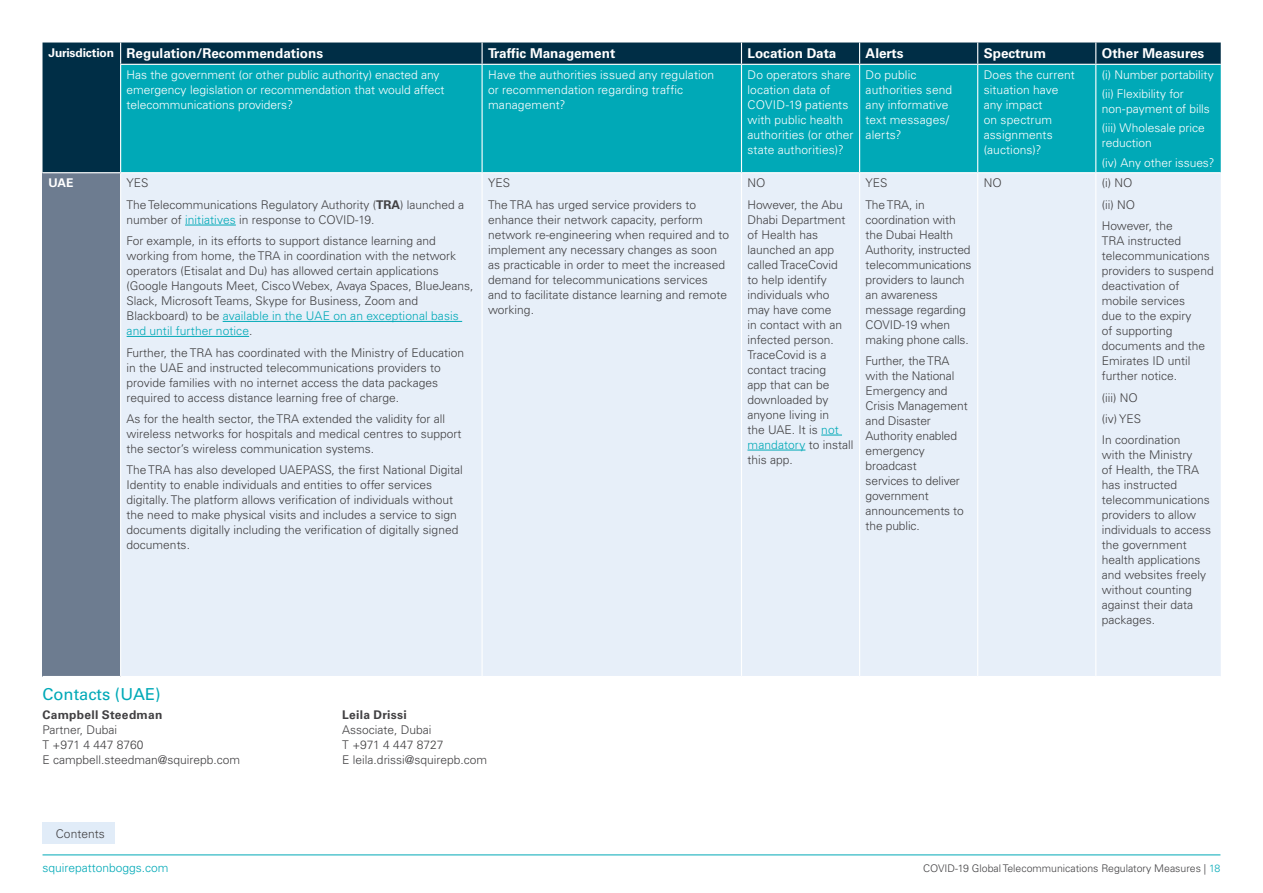
<style>
.page{position:relative;width:1263px;height:893px;background:#fff}
.page>*{position:absolute;margin:0;border:0;box-sizing:border-box;transform-origin:0 0}
.t1{font:16.5px "Univers LTCYR 55 Roman";color:#00a9b7}
.t2{font:700 13.5px "Univers LTCYR 65";color:#fff}
.t3{font:300 12px/15px "Univers LTCYR 45";color:#414042}
.t4{font:300 12px/15px "Univers LTCYR 45";letter-spacing:.005em;color:#fff}
.t5{font:700 12px "Univers LTCYR 65";letter-spacing:.02em;color:#414042}
.t6{font:300 12px "Univers LTCYR 45";color:#00a9b7}
.t7{font:700 12px "Univers LTCYR 65";color:#fff}
.t8{font:300 10.5px "Univers LTCYR 45";color:#414042}
.s1{font-size:12px}
.s2{font-family:"Univers LTCYR 65";font-weight:700}
.s3{color:#00a9b7}
</style>
<div class="page">
<hr style="left:43px;top:855px;width:1177px;height:1px;background:#00a9b7">
<div style="left:43px;top:823px;width:72px;height:21px;background:#e1ecf8"></div>
<div style="left:43px;top:43px;width:1178px;height:129px;background:#002e46"></div>
<div style="left:121px;top:65px;width:1100px;height:107px;background:#00a9b7"></div>
<div style="left:43px;top:173px;width:78px;height:503px;background:#6d7c90"></div>
<div style="left:121px;top:173px;width:1100px;height:503px;background:#e7eff9"></div>
<hr style="left:481px;top:43px;width:2px;height:21px;background:#fff">
<svg style="left:741px;top:43px;width:1px;height:21px"></svg>
<svg style="left:859px;top:43px;width:1px;height:21px"></svg>
<svg style="left:977px;top:43px;width:1px;height:21px"></svg>
<svg style="left:1095px;top:43px;width:1px;height:21px"></svg>
<svg style="left:120px;top:43px;width:1px;height:21px"></svg>
<hr style="left:120px;top:65px;width:1px;height:107px;background:#fff">
<hr style="left:120px;top:64px;width:362px;height:1px;background:#fff">
<hr style="left:482px;top:64px;width:259px;height:1px;background:#fff">
<hr style="left:741px;top:64px;width:119px;height:1px;background:#fff">
<hr style="left:860px;top:64px;width:118px;height:1px;background:#fff">
<hr style="left:978px;top:64px;width:118px;height:1px;background:#fff">
<hr style="left:1096px;top:64px;width:125px;height:1px;background:#fff">
<hr style="left:481px;top:65px;width:2px;height:107px;background:#fff">
<hr style="left:741px;top:65px;width:1px;height:107px;background:#fff">
<hr style="left:859px;top:65px;width:1px;height:107px;background:#fff">
<hr style="left:977px;top:65px;width:1px;height:107px;background:#fff">
<hr style="left:1095px;top:65px;width:1px;height:107px;background:#fff">
<hr style="left:481px;top:173px;width:2px;height:503px;background:#fff">
<hr style="left:741px;top:173px;width:1px;height:503px;background:#fff">
<hr style="left:859px;top:173px;width:1px;height:503px;background:#fff">
<hr style="left:977px;top:173px;width:1px;height:503px;background:#fff">
<hr style="left:1095px;top:173px;width:1px;height:503px;background:#fff">
<hr style="left:120px;top:173px;width:1px;height:503px;background:#fff">
<hr style="left:185px;top:225px;width:51px;height:1px;background:#00a9b7">
<hr style="left:223px;top:321px;width:239px;height:1px;background:#00a9b7">
<hr style="left:127px;top:336px;width:122px;height:1px;background:#00a9b7">
<svg style="left:821px;top:435px;width:21px;height:1px"></svg>
<hr style="left:747px;top:450px;width:58px;height:1px;background:#00a9b7">
<p class="t2" style="left:49px;top:44px;width:276px"><span class="s1">Jurisdiction</span> Regulation/Recommendations</p>
<p class="t2" style="left:488px;top:44px;width:129px">Traffic Management</p>
<p class="t2" style="left:747px;top:44px;width:90px">Location Data</p>
<p class="t2" style="left:866px;top:44px;width:39px">Alerts</p>
<p class="t2" style="left:984px;top:44px;width:64px">Spectrum</p>
<p class="t2" style="left:1102px;top:44px;width:104px">Other Measures</p>
<p class="t4" style="left:127px;top:67px;width:319px">Has the government (or other public authority) enacted any emergency legislation or recommendation that would affect telecommunications providers?</p>
<p class="t4" style="left:488px;top:67px;width:228px">Have the authorities issued any regulation or recommendation regarding traffic management?</p>
<p class="t4" style="left:747px;top:67px;width:108px">Do operators share location data of<br>COVID-19 patients with public health authorities (or other state authorities)?</p>
<p class="t4" style="left:866px;top:67px;width:88px">Do public authorities send any informative text messages/ alerts?</p>
<p class="t4" style="left:984px;top:67px;width:93px">Does the current situation have any impact<br>on spectrum assignments (auctions)?</p>
<p class="t4" style="left:1102px;top:65px;width:113px;line-height:19.2px">(i) Number portability (ii) Flexibility for</p>
<p class="t4" style="left:1102px;top:99px;width:110px;line-height:19.2px">non-payment of bills (iii) Wholesale price</p>
<p class="t4" style="left:1102px;top:133px;width:114px;line-height:19.2px">reduction<br>(iv) Any other issues?</p>
<p class="t7" style="left:49px;top:175px;width:26px">UAE</p>
<p class="t3" style="left:127px;top:172px;width:339px;line-height:21.5px">YES<br>The Telecommunications Regulatory Authority (<span class="s2">TRA</span>) launched a</p>
<p class="t3" style="left:127px;top:209px;width:311px;line-height:21.5px">number of <span class="s3">initiatives</span> in response to COVID-19.<br>For example, in its efforts to support distance learning and</p>
<p class="t3" style="left:127px;top:248px;width:348px">working from home, the TRA in coordination with the network operators (Etisalat and Du) has allowed certain applications (Google Hangouts Meet, Cisco Webex, Avaya Spaces, BlueJeans, Slack, Microsoft Teams, Skype for Business, Zoom and Blackboard) to be <span class="s3">available in the UAE on an exceptional basis and until further notice</span>.</p>
<p class="t3" style="left:127px;top:345px;width:339px">Further, the TRA has coordinated with the Ministry of Education in the UAE and instructed telecommunications providers to provide families with no internet access the data packages required to access distance learning free of charge.</p>
<p class="t3" style="left:127px;top:411px;width:336px">As for the health sector, the TRA extended the validity for all wireless networks for hospitals and medical centres to support the sector’s wireless communication systems.</p>
<p class="t3" style="left:127px;top:462px;width:338px">The TRA has also developed UAEPASS, the first National Digital Identity to enable individuals and entities to offer services digitally. The platform allows verification of individuals without the need to make physical visits and includes a service to sign documents digitally including the verification of digitally signed documents.</p>
<p class="t3" style="left:488px;top:172px;width:210px;line-height:21.5px">YES<br>The TRA has urged service providers to</p>
<p class="t3" style="left:488px;top:212px;width:243px">enhance their network capacity, perform network re-engineering when required and to implement any necessary changes as soon as practicable in order to meet the increased demand for telecommunications services and to facilitate distance learning and remote working.</p>
<p class="t3" style="left:747px;top:172px;width:97px;line-height:21.5px">NO<br>However, the Abu</p>
<p class="t3" style="left:747px;top:212px;width:107px">Dhabi Department of Health has launched an app called TraceCovid<br>to help identify individuals who may have come<br>in contact with an infected person.<br>TraceCovid is a contact tracing<br>app that can be downloaded by anyone living in<br>the UAE. It is <span class="s3">not mandatory</span> to install this app.</p>
<p class="t3" style="left:866px;top:172px;width:61px;line-height:21.5px">YES<br>The TRA, in</p>
<p class="t3" style="left:866px;top:212px;width:107px">coordination with the Dubai Health<br>Authority, instructed telecommunications providers to launch an awareness message regarding<br>COVID-19 when making phone calls.</p>
<p class="t3" style="left:866px;top:353px;width:104px">Further, the TRA with the National<br>Emergency and<br>Crisis Management and Disaster<br>Authority enabled emergency broadcast<br>services to deliver government announcements to the public.</p>
<p class="t3" style="left:984px;top:175px;width:19px">NO</p>
<p class="t3" style="left:1102px;top:172px;width:72px;line-height:21.5px">(i) NO<br>(ii) NO<br>However, the</p>
<p class="t3" style="left:1102px;top:233px;width:113px">TRA instructed telecommunications providers to suspend deactivation of mobile services<br>due to the expiry<br>of supporting documents and the<br>Emirates ID until further notice.</p>
<p class="t3" style="left:1102px;top:386px;width:80px;line-height:21.5px">(iii) NO<br>(iv) YES<br>In coordination</p>
<p class="t3" style="left:1102px;top:447px;width:111px">with the Ministry<br>of Health, the TRA has instructed telecommunications providers to allow individuals to access the government health applications and websites freely without counting against their data packages.</p>
<h1 class="t1" style="left:43px;top:682px;width:120px">Contacts (UAE)</h1>
<p class="t5" style="left:43px;top:706px;width:121px">Campbell Steedman</p>
<p class="t3" style="left:43px;top:722px;width:199px">Partner, Dubai<br>T +971 4 447 8760<br>E campbell.steedman@squirepb.com</p>
<p class="t5" style="left:342px;top:706px;width:66px">Leila Drissi</p>
<p class="t3" style="left:342px;top:722px;width:146px">Associate, Dubai<br>T +971 4 447 8727<br>E leila.drissi@squirepb.com</p>
<p class="t3" style="left:56px;top:826px;width:50px">Contents</p>
<p class="t6" style="left:43px;top:860px;width:128px">squirepattonboggs.com</p>
<p class="t8" style="left:923px;top:861px;width:299px">COVID-19 Global Telecommunications Regulatory Measures | <span class="s3">18</span></p>
</div>
